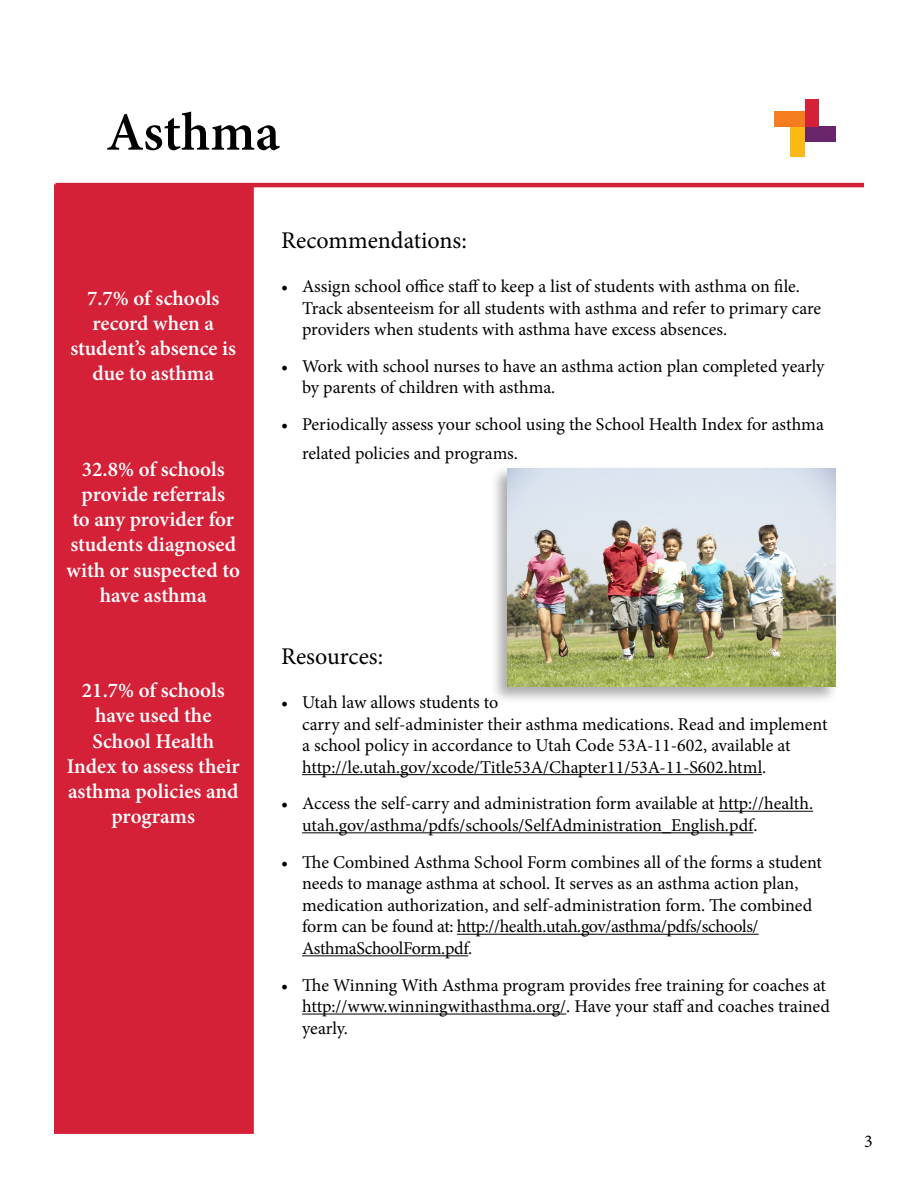
<style>
.page{position:relative;width:918px;height:1188px;background:#fff}
.page>*{position:absolute;margin:0;border:0;box-sizing:border-box;transform-origin:0 0}
.t1{font:600 54px "Minion Pro";color:#000}
.t2{font:24px "Minion Pro";color:#000}
.t3{font:600 21px/25.2px "Minion Pro";color:#fff;text-align:center}
.t4{font:18px/21.6px "Minion Pro";letter-spacing:-.005em;color:#000}
</style>
<div class="page">
<div style="left:54px;top:184px;width:200px;height:950px;background:#d52138;border:2px solid #d52138"></div>
<hr style="left:56px;top:183px;width:808px;height:4px;background:#d52138">
<div style="left:774px;top:112px;width:31px;height:15px;background:#f57d20"></div>
<div style="left:791px;top:127px;width:14px;height:30px;background:#fdb913"></div>
<div style="left:805px;top:127px;width:31px;height:15px;background:#692569"></div>
<div style="left:805px;top:100px;width:14px;height:27px;background:#d52138"></div>
<hr style="left:302px;top:774px;width:460px;height:1px;background:#000">
<hr style="left:719px;top:811px;width:94px;height:1px;background:#000">
<hr style="left:302px;top:832px;width:451px;height:1px;background:#000">
<hr style="left:457px;top:934px;width:302px;height:1px;background:#000">
<hr style="left:302px;top:955px;width:166px;height:1px;background:#000">
<hr style="left:302px;top:1014px;width:264px;height:1px;background:#000">
<div style="left:490px;top:465px;width:348px;height:239px;background:#4d4d4f;opacity:.46"></div>
<img style="left:508px;top:468px;width:328px;height:219px">
<h1 class="t1" style="left:106px;top:95px;width:175px">Asthma</h1>
<p class="t3" style="left:70px;top:285px;width:167px">7.7% of schools record when a student’s absence is due to asthma</p>
<p class="t3" style="left:67px;top:456px;width:175px">32.8% of schools provide referrals<br>to any provider for students diagnosed with or suspected to have asthma</p>
<p class="t3" style="left:67px;top:678px;width:174px">21.7% of schools have used the<br>School Health<br>Index to assess their asthma policies and programs</p>
<h2 class="t2" style="left:281px;top:224px;width:187px">Recommendations:</h2>
<p class="t4" style="left:302px;top:275px;width:521px;text-indent:-21px">• Assign school office staff to keep a list of students with asthma on file.<br>Track absenteeism for all students with asthma and refer to primary care providers when students with asthma have excess absences.</p>
<p class="t4" style="left:302px;top:355px;width:524px;text-indent:-21px">• Work with school nurses to have an asthma action plan completed yearly by parents of children with asthma.</p>
<p class="t4" style="left:302px;top:410px;width:523px;line-height:28.8px;text-indent:-21px">• Periodically assess your school using the School Health Index for asthma related policies and programs.</p>
<h2 class="t2" style="left:281px;top:640px;width:104px">Resources:</h2>
<p class="t4" style="left:302px;top:692px;width:527px;text-indent:-21px">• Utah law allows students to<br>carry and self-administer their asthma medications. Read and implement a school policy in accordance to Utah Code 53A-11-602, available at http://le.utah.gov/xcode/Title53A/Chapter11/53A-11-S602.html.</p>
<p class="t4" style="left:302px;top:793px;width:513px;text-indent:-21px">• Access the self-carry and administration form available at http://health. utah.gov/asthma/pdfs/schools/SelfAdministration_English.pdf.</p>
<p class="t4" style="left:302px;top:851px;width:521px;text-indent:-21px">• The Combined Asthma School Form combines all of the forms a student needs to manage asthma at school. It serves as an asthma action plan, medication authorization, and self-administration form. The combined form can be found at: http://health.utah.gov/asthma/pdfs/schools/ AsthmaSchoolForm.pdf.</p>
<p class="t4" style="left:302px;top:974px;width:529px;text-indent:-21px">• The Winning With Asthma program provides free training for coaches at http://www.winningwithasthma.org/. Have your staff and coaches trained yearly.</p>
<p class="t4" style="left:864px;top:1131px;width:10px">3</p>
</div>
